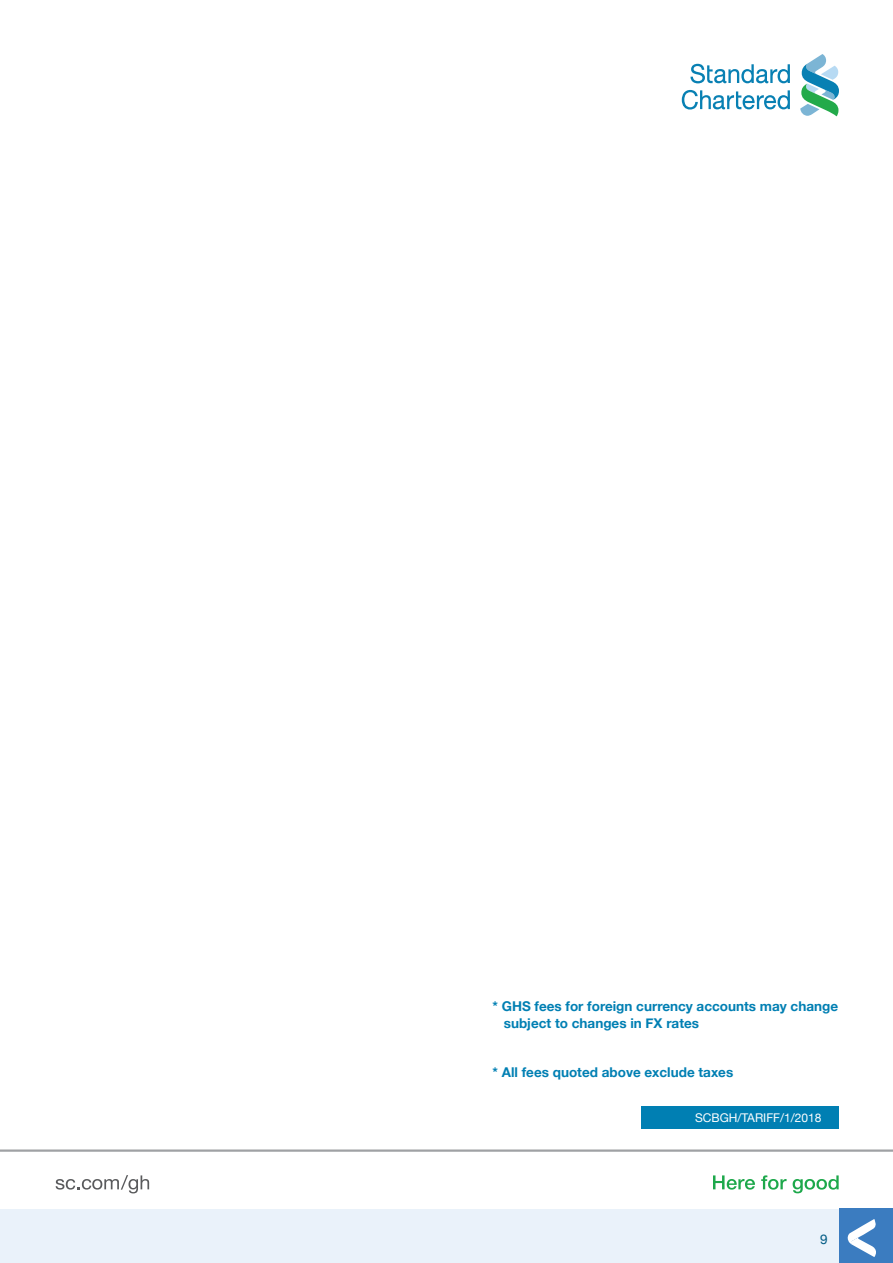
<style>
.page{position:relative;width:893px;height:1263px;background:#fff}
.page>*{position:absolute;margin:0;border:0;box-sizing:border-box;transform-origin:0 0}
.t1{font:700 13.5px/16.5px "Helvetica Neue";color:#007fb3}
.t2{font:13.5px "Helvetica Neue";color:#025c85}
.t3{font:12px "Helvetica Neue";color:#fff}
</style>
<div class="page">
<div style="left:0;top:1209px;width:840px;height:54px;background:#eaf2fa"></div>
<div style="left:840px;top:1209px;width:53px;height:54px;background:#3b7cc0"></div>
<svg style="left:690px;top:64px;width:100px;height:19px"></svg>
<svg style="left:682px;top:90px;width:108px;height:20px"></svg>
<svg style="left:800px;top:54px;width:39px;height:62px"></svg>
<svg style="left:848px;top:1219px;width:28px;height:38px"></svg>
<div style="left:642px;top:1106px;width:197px;height:23px;background:#007fb3"></div>
<svg style="left:713px;top:1175px;width:42px;height:14px"></svg>
<svg style="left:761px;top:1175px;width:25px;height:14px"></svg>
<svg style="left:793px;top:1175px;width:46px;height:18px"></svg>
<svg style="left:56px;top:1175px;width:93px;height:18px"></svg>
<hr style="left:0;top:1149px;width:893px;height:3px;background:#9fa1a4">
<p class="t1" style="left:504px;top:999px;width:336px;text-indent:-11px">* GHS fees for foreign currency accounts may change subject to changes in FX rates</p>
<p class="t1" style="left:493px;top:1065px;width:242px">* All fees quoted above exclude taxes</p>
<p class="t3" style="left:695px;top:1109px;width:128px">SCBGH/TARIFF/1/2018</p>
<p class="t2" style="left:820px;top:1230px;width:9px">9</p>
</div>
